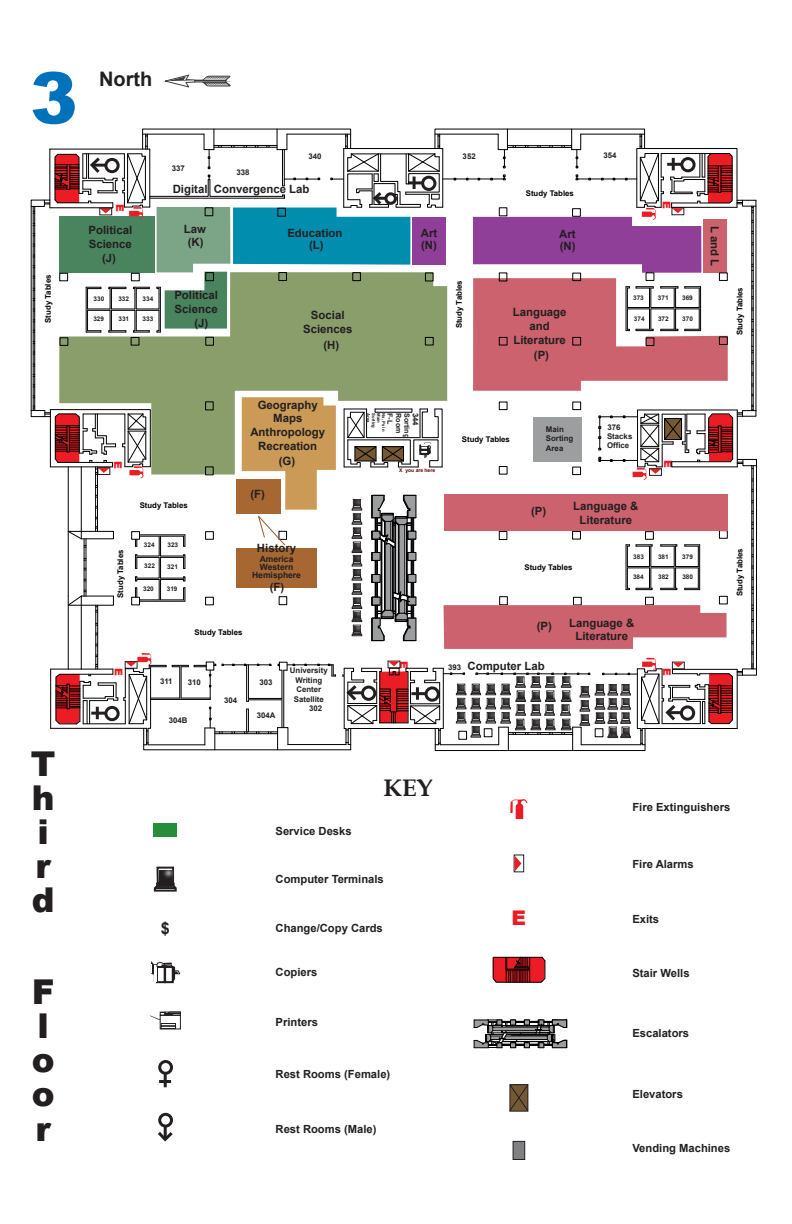
<style>
.page{position:relative;width:792px;height:1224px;background:#fff}
.page>*{position:absolute;margin:0;border:0;box-sizing:border-box;transform-origin:0 0}
.t1{font:900 71.3px "Arial";color:#0071bb}
.t2{font:900 34.2px/34.2px "Arial";color:#231f20}
.t3{font:700 24px "Book Antiqua";color:#231f20}
.t4{font:900 20.2px "Arial";color:#eb1c24}
.t5{font:700 20px "Arial";color:#231f20}
.t6{font:700 16.3px "Arial";color:#231f20}
.t7{font:700 11.4px/13.7px "Arial";color:#231f20;text-align:center}
.t8{font:700 11.2px "Arial";color:#231f20}
.t9{font:900 10.7px "Arial";color:#ec1c24}
.t10{font:700 8.6px/7.8px "Arial";color:#231f20;text-align:center}
.t11{font:700 7.8px "Arial";color:#000}
.t12{font:700 7.8px/9.4px "Arial";color:#231f20}
.t13{font:700 7.1px "Arial";color:#231f20}
.t14{font:700 6.4px "Arial";color:#231f20}
.t15{font:700 5px "Arial";color:#610000}
.t16{font:700 4.3px "Arial";color:#231f20}
.s1{font-size:7.8px}
</style>
<div class="page">
<svg style="left:165px;top:75px;width:66px;height:12px"></svg>
<div style="left:158px;top:1113px;width:15px;height:15px;border:3px solid #231f20;border-radius:50%"></div>
<svg style="left:158px;top:1127px;width:15px;height:15px"></svg>
<div style="left:158px;top:1060px;width:15px;height:15px;border:3px solid #231f20;border-radius:50%"></div>
<svg style="left:159px;top:1074px;width:12px;height:13px"></svg>
<svg style="left:510px;top:799px;width:17px;height:20px"></svg>
<div style="left:514px;top:854px;width:10px;height:18px;background:#fff;border:1px solid #231f20"></div>
<svg style="left:515px;top:856px;width:6px;height:15px"></svg>
<div style="left:154px;top:823px;width:23px;height:14px;background:#268e3a"></div>
<svg style="left:474px;top:1019px;width:93px;height:30px"></svg>
<svg style="left:492px;top:956px;width:54px;height:27px"></svg>
<div style="left:513px;top:1141px;width:12px;height:19px;background:#808082;border:1px solid #231f20"></div>
<svg style="left:509px;top:1084px;width:20px;height:28px"></svg>
<img style="left:153px;top:835px;width:24px;height:57px">
<div style="left:156px;top:966px;width:10px;height:17px;border:2px solid #231f20"></div>
<div style="left:164px;top:966px;width:10px;height:17px;border:2px solid #231f20"></div>
<svg style="left:151px;top:961px;width:30px;height:21px"></svg>
<div style="left:160px;top:1015px;width:21px;height:14px;border:1px solid #231f20"></div>
<div style="left:161px;top:1023px;width:15px;height:3px;border:1px solid #231f20"></div>
<div style="left:161px;top:1026px;width:15px;height:3px;border:1px solid #231f20"></div>
<svg style="left:150px;top:1012px;width:31px;height:8px"></svg>
<svg style="left:30px;top:128px;width:727px;height:623px"></svg>
<h1 class="t1" style="left:30px;top:46px;width:49px">3</h1>
<h3 class="t5" style="left:99px;top:65px;width:55px">North</h3>
<p class="t11" style="left:43px;top:323px;width:50px;rotate:-90deg">Study Tables</p>
<p class="t9" style="left:128px;top:204px;width:9px;rotate:90deg">E</p>
<p class="t7" style="left:89px;top:224px;width:45px;text-align:left">Political<br>Science</p>
<p class="t7" style="left:102px;top:252px;width:15px">(J)</p>
<p class="t14" style="left:94px;top:295px;width:12px">330</p>
<p class="t14" style="left:93px;top:315px;width:12px">329</p>
<p class="t14" style="left:118px;top:295px;width:12px">332</p>
<p class="t14" style="left:143px;top:295px;width:12px">334</p>
<p class="t14" style="left:118px;top:315px;width:12px">331</p>
<p class="t14" style="left:143px;top:315px;width:12px">333</p>
<p class="t12" style="left:172px;top:164px;width:15px">337</p>
<p class="t12" style="left:237px;top:167px;width:15px">338</p>
<p class="t12" style="left:308px;top:152px;width:15px">340</p>
<p class="t12" style="left:463px;top:152px;width:15px">352</p>
<p class="t12" style="left:603px;top:151px;width:15px">354</p>
<p class="t7" style="left:173px;top:183px;width:138px">Digital Convergence Lab</p>
<p class="t11" style="left:526px;top:189px;width:50px">Study Tables</p>
<p class="t9" style="left:674px;top:201px;width:9px;rotate:90deg">E</p>
<p class="t7" style="left:184px;top:222px;width:24px">Law</p>
<p class="t7" style="left:287px;top:226px;width:57px">Education</p>
<p class="t7" style="left:559px;top:227px;width:18px">Art</p>
<p class="t7" style="left:721px;top:226px;width:42px;rotate:90deg">L and L</p>
<p class="t7" style="left:421px;top:227px;width:18px">Art</p>
<p class="t7" style="left:188px;top:235px;width:17px">(K)</p>
<p class="t7" style="left:309px;top:239px;width:16px">(L)</p>
<p class="t7" style="left:421px;top:238px;width:17px">(N)</p>
<p class="t7" style="left:560px;top:239px;width:17px">(N)</p>
<p class="t7" style="left:174px;top:288px;width:45px;text-align:left">Political<br>Science</p>
<p class="t7" style="left:195px;top:316px;width:15px">(J)</p>
<p class="t7" style="left:303px;top:308px;width:51px">Social<br>Sciences</p>
<p class="t7" style="left:323px;top:338px;width:17px">(H)</p>
<p class="t11" style="left:454px;top:328px;width:50px;rotate:-90deg">Study Tables</p>
<p class="t7" style="left:513px;top:306px;width:55px">Language and<br>Literature</p>
<p class="t7" style="left:534px;top:348px;width:17px">(P)</p>
<p class="t14" style="left:633px;top:293px;width:12px">373</p>
<p class="t14" style="left:634px;top:314px;width:12px">374</p>
<p class="t14" style="left:658px;top:293px;width:12px">371</p>
<p class="t14" style="left:682px;top:293px;width:12px">369</p>
<p class="t14" style="left:658px;top:314px;width:12px">372</p>
<p class="t14" style="left:682px;top:314px;width:12px">370</p>
<p class="t11" style="left:735px;top:335px;width:50px;rotate:-90deg">Study Tables</p>
<h2 class="t2" style="left:31px;top:745px;width:25px">T h i r d</h2>
<h2 class="t2" style="left:32px;top:973px;width:23px">F l o o r</h2>
<p class="t7" style="left:250px;top:398px;width:76px">Geography<br>Maps<br>Anthropology<br>Recreation</p>
<p class="t16" style="left:371px;top:413px;width:11px;rotate:90deg">Area</p>
<p class="t16" style="left:376px;top:413px;width:16px;rotate:90deg">Sorting</p>
<p class="t16" style="left:382px;top:413px;width:11px;rotate:90deg">Main</p>
<p class="t16" style="left:387px;top:413px;width:20px;rotate:90deg">Ns, Ps in</p>
<p class="t13" style="left:395px;top:413px;width:13px;rotate:90deg">F-L</p>
<p class="t13" style="left:403px;top:413px;width:22px;rotate:90deg">Room</p>
<p class="t13" style="left:412px;top:413px;width:26px;rotate:90deg">Sorting</p>
<p class="t12" style="left:420px;top:413px;width:15px;rotate:90deg">344</p>
<p class="t11" style="left:462px;top:434px;width:50px">Study Tables</p>
<p class="t12" style="left:546px;top:425px;width:29px">Main<br>Sorting<br>Area</p>
<p class="t12" style="left:608px;top:423px;width:15px">376</p>
<p class="t12" style="left:607px;top:431px;width:27px">Stacks<br>Office</p>
<p class="t9" style="left:126px;top:461px;width:9px;rotate:90deg">E</p>
<p class="t7" style="left:279px;top:455px;width:18px">(G)</p>
<p class="t15" style="left:399px;top:467px;width:37px">X you are here</p>
<p class="t9" style="left:676px;top:460px;width:9px;rotate:90deg">E</p>
<p class="t11" style="left:140px;top:500px;width:50px">Study Tables</p>
<p class="t7" style="left:250px;top:488px;width:16px">(F)</p>
<p class="t7" style="left:531px;top:505px;width:17px">(P)</p>
<p class="t7" style="left:573px;top:499px;width:67px">Language &amp;<br>Literature</p>
<p class="t11" style="left:115px;top:598px;width:50px;rotate:-90deg">Study Tables</p>
<p class="t14" style="left:144px;top:541px;width:12px">324</p>
<p class="t14" style="left:144px;top:562px;width:12px">322</p>
<p class="t14" style="left:143px;top:585px;width:12px">320</p>
<p class="t14" style="left:167px;top:541px;width:12px">323</p>
<p class="t14" style="left:167px;top:562px;width:12px">321</p>
<p class="t14" style="left:167px;top:585px;width:12px">319</p>
<p class="t7" style="left:257px;top:542px;width:41px">History</p>
<p class="t10" style="left:252px;top:556px;width:50px">America<br>Western<br>Hemisphere</p>
<p class="t7" style="left:270px;top:580px;width:16px">(F)</p>
<p class="t11" style="left:524px;top:562px;width:50px">Study Tables</p>
<p class="t14" style="left:633px;top:552px;width:12px">383</p>
<p class="t14" style="left:633px;top:572px;width:12px">384</p>
<p class="t14" style="left:658px;top:552px;width:12px">381</p>
<p class="t14" style="left:682px;top:552px;width:12px">379</p>
<p class="t14" style="left:658px;top:572px;width:12px">382</p>
<p class="t14" style="left:682px;top:572px;width:12px">380</p>
<p class="t11" style="left:735px;top:596px;width:50px;rotate:-90deg">Study Tables</p>
<p class="t11" style="left:194px;top:627px;width:50px">Study Tables</p>
<p class="t7" style="left:537px;top:620px;width:17px">(P)</p>
<p class="t7" style="left:569px;top:616px;width:67px">Language &amp;<br>Literature</p>
<p class="t9" style="left:126px;top:668px;width:9px;rotate:90deg">E</p>
<p class="t12" style="left:160px;top:677px;width:14px">311</p>
<p class="t12" style="left:188px;top:677px;width:15px">310</p>
<p class="t12" style="left:169px;top:715px;width:20px">304B</p>
<p class="t12" style="left:224px;top:696px;width:15px">304</p>
<p class="t12" style="left:259px;top:678px;width:15px">303</p>
<p class="t12" style="left:257px;top:711px;width:20px">304A</p>
<p class="t12" style="left:290px;top:666px;width:39px;text-align:center">University<br>Writing<br>Center<br>Satellite</p>
<p class="t12" style="left:309px;top:704px;width:15px">302</p>
<p class="t9" style="left:412px;top:661px;width:9px;rotate:90deg">E</p>
<p class="t7" style="left:448px;top:659px;width:98px"><span class="s1">393</span> Computer Lab</p>
<p class="t9" style="left:675px;top:668px;width:9px;rotate:90deg">E</p>
<h3 class="t6" style="left:161px;top:917px;width:11px">$</h3>
<p class="t8" style="left:276px;top:823px;width:78px">Service Desks</p>
<h3 class="t3" style="left:384px;top:772px;width:51px">KEY</h3>
<p class="t8" style="left:276px;top:872px;width:110px">Computer Terminals</p>
<p class="t8" style="left:276px;top:921px;width:109px">Change/Copy Cards</p>
<p class="t8" style="left:276px;top:965px;width:43px">Copiers</p>
<p class="t8" style="left:276px;top:1014px;width:44px">Printers</p>
<p class="t8" style="left:276px;top:1066px;width:116px">Rest Rooms (Female)</p>
<p class="t8" style="left:276px;top:1122px;width:103px">Rest Rooms (Male)</p>
<h3 class="t4" style="left:512px;top:903px;width:16px">E</h3>
<p class="t8" style="left:632px;top:800px;width:99px">Fire Extinguishers</p>
<p class="t8" style="left:632px;top:857px;width:63px">Fire Alarms</p>
<p class="t8" style="left:632px;top:912px;width:28px">Exits</p>
<p class="t8" style="left:632px;top:965px;width:59px">Stair Wells</p>
<p class="t8" style="left:632px;top:1026px;width:58px">Escalators</p>
<p class="t8" style="left:632px;top:1086px;width:52px">Elevators</p>
<p class="t8" style="left:632px;top:1140px;width:99px">Vending Machines</p>
</div>
